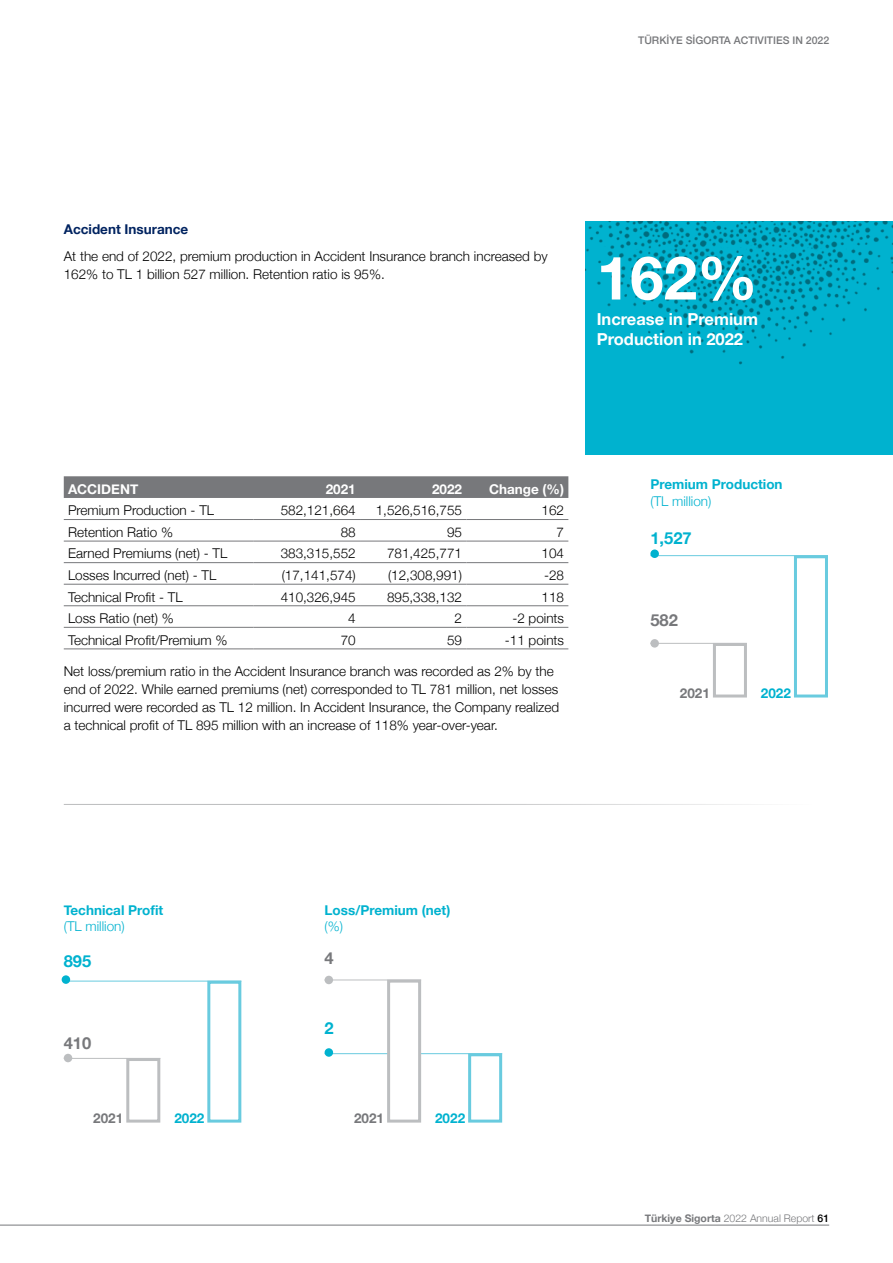
<style>
.page{position:relative;width:893px;height:1263px;background:#fff}
.page>*{position:absolute;margin:0;border:0;box-sizing:border-box;transform-origin:0 0}
.t1{font:700 60.15px "Helvetica Neue";color:#fff}
.t2{font:700 16.5px/19.5px "Helvetica Neue";color:#fff}
.t3{font:700 16.5px "Helvetica Neue";color:#00b2cf}
.t4{font:700 16.5px "Helvetica Neue";color:#77787b}
.t5{font:300 13.5px/18px "Helvetica Neue";color:#000}
.t6{font:700 13.5px "Helvetica Neue";color:#00b2cf}
.t7{font:700 13.5px "Helvetica Neue";color:#fff}
.t8{font:300 13.5px "Helvetica Neue";color:#00b2cf}
.t9{font:700 13.5px "Helvetica Neue";color:#002360}
.t10{font:700 13.5px "Helvetica Neue";color:#77787b}
.t11{font:300 10.5px "Helvetica Neue";color:#77787b}
.t12{font:500 10.5px "Helvetica Neue";color:#77787b}
.s1{font-weight:700}
.s2{font-weight:500;color:#000}
</style>
<div class="page">
<div style="left:585px;top:221px;width:308px;height:234px;background:#00b2cf"></div>
<img style="left:585px;top:221px;width:308px;height:144px">
<hr style="left:64px;top:804px;width:765px;height:1px;background:#77787b">
<div style="left:64px;top:476px;width:504px;height:22px;background:#77787b"></div>
<hr style="left:64px;top:519px;width:190px;height:1px;background:#77787b">
<hr style="left:254px;top:519px;width:106px;height:1px;background:#77787b">
<hr style="left:360px;top:519px;width:106px;height:1px;background:#77787b">
<hr style="left:466px;top:519px;width:102px;height:1px;background:#77787b">
<hr style="left:64px;top:541px;width:190px;height:1px;background:#77787b">
<hr style="left:254px;top:541px;width:106px;height:1px;background:#77787b">
<hr style="left:360px;top:541px;width:106px;height:1px;background:#77787b">
<hr style="left:466px;top:541px;width:102px;height:1px;background:#77787b">
<hr style="left:64px;top:562px;width:190px;height:1px;background:#77787b">
<hr style="left:254px;top:562px;width:106px;height:1px;background:#77787b">
<hr style="left:360px;top:562px;width:106px;height:1px;background:#77787b">
<hr style="left:466px;top:562px;width:102px;height:1px;background:#77787b">
<hr style="left:64px;top:584px;width:190px;height:1px;background:#77787b">
<hr style="left:254px;top:584px;width:106px;height:1px;background:#77787b">
<hr style="left:360px;top:584px;width:106px;height:1px;background:#77787b">
<hr style="left:466px;top:584px;width:102px;height:1px;background:#77787b">
<hr style="left:64px;top:605px;width:190px;height:1px;background:#77787b">
<hr style="left:254px;top:605px;width:106px;height:1px;background:#77787b">
<hr style="left:360px;top:605px;width:106px;height:1px;background:#77787b">
<hr style="left:466px;top:605px;width:102px;height:1px;background:#77787b">
<hr style="left:64px;top:627px;width:190px;height:1px;background:#77787b">
<hr style="left:254px;top:627px;width:106px;height:1px;background:#77787b">
<hr style="left:360px;top:627px;width:106px;height:1px;background:#77787b">
<hr style="left:466px;top:627px;width:102px;height:1px;background:#77787b">
<hr style="left:64px;top:648px;width:190px;height:1px;background:#77787b">
<hr style="left:254px;top:648px;width:106px;height:1px;background:#77787b">
<hr style="left:360px;top:648px;width:106px;height:1px;background:#77787b">
<hr style="left:466px;top:648px;width:102px;height:1px;background:#77787b">
<div style="left:126px;top:1058px;width:34px;height:64px;background:#fff;border:3px solid #bcbec0"></div>
<div style="left:207px;top:981px;width:34px;height:141px;background:#fff;border:3px solid #69cbdf"></div>
<div style="left:468px;top:1053px;width:34px;height:69px;background:#fff;border:3px solid #69cbdf"></div>
<div style="left:794px;top:555px;width:34px;height:142px;background:#fff;border:3px solid #69cbdf"></div>
<hr style="left:64px;top:981px;width:177px;height:1px;background:#69cbdf">
<hr style="left:325px;top:1053px;width:177px;height:1px;background:#69cbdf">
<hr style="left:650px;top:555px;width:178px;height:1px;background:#69cbdf">
<div style="left:387px;top:979px;width:34px;height:143px;background:#fff;border:3px solid #bcbec0"></div>
<div style="left:713px;top:643px;width:34px;height:54px;background:#fff;border:3px solid #bcbec0"></div>
<hr style="left:64px;top:1058px;width:96px;height:1px;background:#bcbec0">
<hr style="left:325px;top:979px;width:96px;height:1px;background:#bcbec0">
<hr style="left:650px;top:643px;width:97px;height:1px;background:#bcbec0">
<div style="left:62px;top:975px;width:8px;height:9px;background:#00b2cf;border-radius:50%"></div>
<div style="left:325px;top:1048px;width:8px;height:9px;background:#00b2cf;border-radius:50%"></div>
<div style="left:64px;top:1054px;width:8px;height:8px;background:#bcbec0;border-radius:50%"></div>
<div style="left:325px;top:976px;width:8px;height:8px;background:#bcbec0;border-radius:50%"></div>
<div style="left:650px;top:549px;width:9px;height:9px;background:#00b2cf;border-radius:50%"></div>
<div style="left:650px;top:639px;width:9px;height:9px;background:#bcbec0;border-radius:50%"></div>
<hr style="left:0;top:1225px;width:829px;height:1px;background:#77787b">
<p class="t12" style="left:638px;top:32px;width:193px">TÜRKİYE SİGORTA ACTIVITIES IN 2022</p>
<p class="t9" style="left:64px;top:219px;width:126px">Accident Insurance</p>
<p class="t5" style="left:64px;top:246px;width:485px">At the end of 2022, premium production in Accident Insurance branch increased by<br>162% to TL 1 billion 527 million. Retention ratio is 95%.</p>
<h1 class="t1" style="left:597px;top:231px;width:162px">162%</h1>
<p class="t2" style="left:597px;top:310px;width:163px">Increase in Premium<br>Production in 2022</p>
<p class="t7" style="left:68px;top:478px;width:72px">ACCIDENT</p>
<p class="t7" style="left:326px;top:478px;width:32px">2021</p>
<p class="t7" style="left:432px;top:478px;width:32px">2022</p>
<p class="t7" style="left:489px;top:478px;width:77px">Change (%)</p>
<p class="t5" style="left:68px;top:500px;width:148px">Premium Production - TL</p>
<p class="t5" style="left:281px;top:500px;width:77px">582,121,664</p>
<p class="t5" style="left:376px;top:500px;width:88px">1,526,516,755</p>
<p class="t5" style="left:542px;top:500px;width:24px">162</p>
<p class="t5" style="left:68px;top:522px;width:107px">Retention Ratio %</p>
<p class="t5" style="left:341px;top:522px;width:17px">88</p>
<p class="t5" style="left:447px;top:522px;width:17px">95</p>
<p class="t5" style="left:557px;top:522px;width:9px">7</p>
<p class="t5" style="left:68px;top:544px;width:161px">Earned Premiums (net) - TL</p>
<p class="t5" style="left:281px;top:544px;width:77px">383,315,552</p>
<p class="t5" style="left:387px;top:544px;width:77px">781,425,771</p>
<p class="t5" style="left:542px;top:544px;width:24px">104</p>
<p class="t5" style="left:68px;top:565px;width:150px">Losses Incurred (net) - TL</p>
<p class="t5" style="left:282px;top:565px;width:76px">(17,141,574)</p>
<p class="t5" style="left:388px;top:565px;width:76px">(12,308,991)</p>
<p class="t5" style="left:544px;top:565px;width:22px">-28</p>
<p class="t5" style="left:68px;top:587px;width:116px">Technical Profit - TL</p>
<p class="t5" style="left:281px;top:587px;width:77px">410,326,945</p>
<p class="t5" style="left:387px;top:587px;width:77px">895,338,132</p>
<p class="t5" style="left:542px;top:587px;width:24px">118</p>
<p class="t5" style="left:68px;top:608px;width:107px">Loss Ratio (net) %</p>
<p class="t5" style="left:348px;top:608px;width:9px">4</p>
<p class="t5" style="left:455px;top:608px;width:9px">2</p>
<p class="t5" style="left:512px;top:608px;width:53px">-2 points</p>
<p class="t5" style="left:68px;top:630px;width:161px">Technical Profit/Premium %</p>
<p class="t5" style="left:341px;top:630px;width:17px">70</p>
<p class="t5" style="left:447px;top:630px;width:17px">59</p>
<p class="t5" style="left:505px;top:630px;width:61px">-11 points</p>
<p class="t5" style="left:64px;top:661px;width:497px">Net loss/premium ratio in the Accident Insurance branch was recorded as 2% by the end of 2022. While earned premiums (net) corresponded to TL 781 million, net losses incurred were recorded as TL 12 million. In Accident Insurance, the Company realized a technical profit of TL 895 million with an increase of 118% year-over-year.</p>
<p class="t6" style="left:64px;top:899px;width:101px">Technical Profit</p>
<p class="t8" style="left:64px;top:915px;width:63px">(TL million)</p>
<p class="t3" style="left:64px;top:948px;width:29px">895</p>
<p class="t4" style="left:64px;top:1030px;width:29px">410</p>
<p class="t6" style="left:325px;top:899px;width:127px">Loss/Premium (net)</p>
<p class="t8" style="left:325px;top:915px;width:20px">(%)</p>
<p class="t4" style="left:325px;top:945px;width:11px">4</p>
<p class="t3" style="left:325px;top:1015px;width:11px">2</p>
<p class="t10" style="left:93px;top:1107px;width:32px">2021</p>
<p class="t10" style="left:354px;top:1107px;width:32px">2021</p>
<p class="t6" style="left:174px;top:1107px;width:32px">2022</p>
<p class="t6" style="left:435px;top:1107px;width:32px">2022</p>
<p class="t6" style="left:650px;top:474px;width:134px">Premium Production</p>
<p class="t8" style="left:650px;top:490px;width:63px">(TL million)</p>
<p class="t3" style="left:650px;top:525px;width:43px">1,527</p>
<p class="t4" style="left:650px;top:607px;width:29px">582</p>
<p class="t10" style="left:680px;top:682px;width:32px">2021</p>
<p class="t6" style="left:761px;top:682px;width:32px">2022</p>
<p class="t11" style="left:645px;top:1210px;width:186px"><span class="s1">Türkiye Sigorta</span> 2022 Annual Report <span class="s2">61</span></p>
</div>
